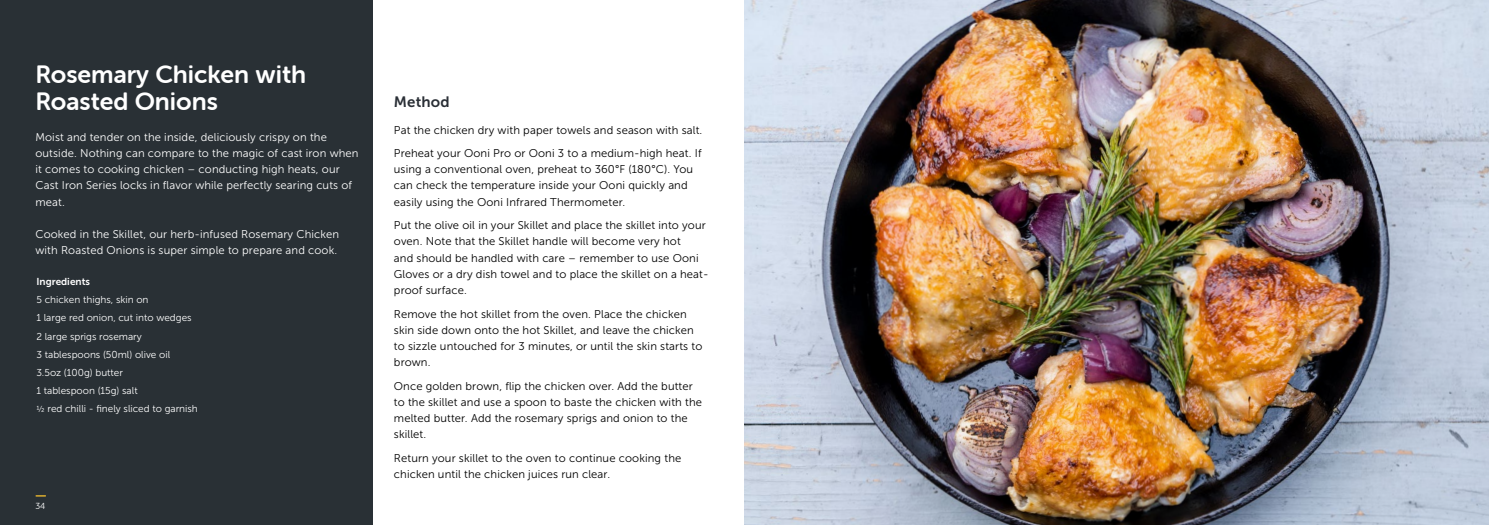
<style>
.page{position:relative;width:1489px;height:525px;background:#fff}
.page>*{position:absolute;margin:0;border:0;box-sizing:border-box;transform-origin:0 0}
.t1{font:25px/27.5px "Museo Sans Rounded 700";color:#fff}
.t2{font:15px "Museo Sans 700";letter-spacing:.01em;color:#2a2f36}
.t3{font:11.25px/16.2px "Museo Sans 300";letter-spacing:.01em;color:#000}
.t4{font:11.25px/16.2px "Museo Sans 300";letter-spacing:.01em;color:#fff}
.t5{font:10px/18.1px "Museo Sans 300";color:#fff}
.t6{font:10px "Museo Sans 700";color:#fff}
.t7{font:8.75px "Museo Sans Rounded 300";color:#fff}
.s1{font-size:8.75px}
</style>
<div class="page">
<div style="left:0;top:0;width:372px;height:524px;background:#293035"></div>
<img style="left:744px;top:0;width:744px;height:524px">
<h1 class="t1" style="left:35px;top:60px;width:272px">Rosemary Chicken with<br>Roasted Onions</h1>
<p class="t4" style="left:35px;top:129px;width:324px">Moist and tender on the inside, deliciously crispy on the outside. Nothing can compare to the magic of cast iron when it comes to cooking chicken – conducting high heats, our Cast Iron Series locks in flavor while perfectly searing cuts of meat.</p>
<p class="t4" style="left:35px;top:226px;width:305px">Cooked in the Skillet, our herb-infused Rosemary Chicken with Roasted Onions is super simple to prepare and cook.</p>
<p class="t6" style="left:36px;top:276px;width:55px">Ingredients</p>
<p class="t5" style="left:36px;top:290px;width:163px">5 chicken thighs, skin on<br>1 large red onion, cut into wedges<br>2 large sprigs rosemary<br>3 tablespoons (50ml) olive oil<br>3.5oz (100g) butter<br>1 tablespoon (15g) salt<br><span class="s1">½</span> red chilli - finely sliced to garnish</p>
<p class="t7" style="left:35px;top:501px;width:11px">34</p>
<h2 class="t2" style="left:394px;top:93px;width:57px">Method</h2>
<p class="t3" style="left:394px;top:118px;width:310px;line-height:23.4px">Pat the chicken dry with paper towels and season with salt.<br>Preheat your Ooni Pro or Ooni 3 to a medium-high heat. If</p>
<p class="t3" style="left:394px;top:161px;width:301px">using a conventional oven, preheat to 360°F (180°C). You can check the temperature inside your Ooni quickly and easily using the Ooni Infrared Thermometer.</p>
<p class="t3" style="left:394px;top:217px;width:316px">Put the olive oil in your Skillet and place the skillet into your oven. Note that the Skillet handle will become very hot<br>and should be handled with care – remember to use Ooni Gloves or a dry dish towel and to place the skillet on a heat&shy;proof surface.</p>
<p class="t3" style="left:394px;top:305px;width:310px">Remove the hot skillet from the oven. Place the chicken skin side down onto the hot Skillet, and leave the chicken to sizzle untouched for 3 minutes, or until the skin starts to brown.</p>
<p class="t3" style="left:394px;top:377px;width:309px">Once golden brown, flip the chicken over. Add the butter to the skillet and use a spoon to baste the chicken with the melted butter. Add the rosemary sprigs and onion to the skillet.</p>
<p class="t3" style="left:394px;top:449px;width:289px">Return your skillet to the oven to continue cooking the chicken until the chicken juices run clear.</p>
</div>
